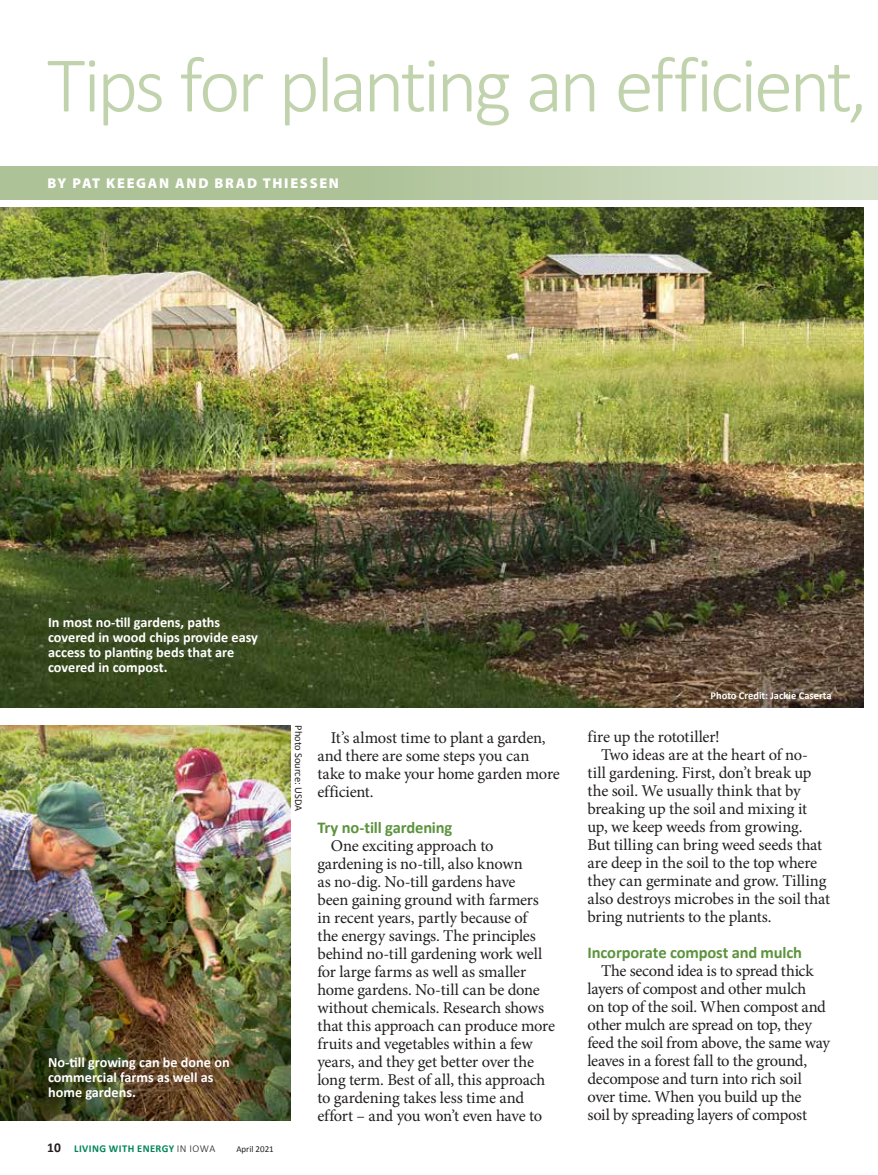
<style>
.page{position:relative;width:878px;height:1175px;background:#fff}
.page>*{position:absolute;margin:0;border:0;box-sizing:border-box;transform-origin:0 0}
.t1{font:300 79.5px "Calibri";letter-spacing:-.05em;color:#c1d3ac}
.t2{font:16.5px/18px "Minion Pro";letter-spacing:-.015em;color:#231f20}
.t3{font:700 16.5px "Calibri";letter-spacing:-.01em;color:#5c933d}
.t4{font:700 14.25px/15px "Calibri";color:#fff}
.t5{font:900 14.25px "Myriad Pro";letter-spacing:.12em;color:#fff}
.t6{font:700 10.5px "Calibri";color:#fff}
.t7{font:700 10.5px "Calibri";letter-spacing:.04em;color:#008559}
.t8{font:10.5px "Calibri";color:#231f20}
.t9{font:9px "Calibri";color:#231f20}
.s1{font-size:13.5px;color:#231f20}
.s2{font-weight:300;color:#231f20}
</style>
<div class="page">
<img style="left:0;top:725px;width:290px;height:395px">
<div style="left:0;top:167px;width:878px;height:33px;background:linear-gradient(to right,#a2ba89,#d3dec7)"></div>
<img style="left:0;top:208px;width:863px;height:500px">
<h1 class="t1" style="left:47px;top:36px;width:822px">Tips for planting an efficient,</h1>
<p class="t5" style="left:47px;top:175px;width:293px">BY PAT KEEGAN AND BRAD THIESSEN</p>
<p class="t4" style="left:48px;top:614px;width:211px">In most no-till gardens, paths covered in wood chips provide easy access to planting beds that are covered in compost.</p>
<p class="t4" style="left:48px;top:1054px;width:183px">No-till growing can be done on commercial farms as well as home gardens.</p>
<p class="t7" style="left:47px;top:1141px;width:169px"><span class="s1">10</span> LIVING WITH ENERGY <span class="s2">IN IOWA</span></p>
<p class="t9" style="left:236px;top:1142px;width:39px">April 2021</p>
<p class="t8" style="left:305px;top:725px;width:87px;rotate:90deg">Photo Source: USDA</p>
<p class="t2" style="left:317px;top:728px;width:244px;text-indent:13px">It’s almost time to plant a garden, and there are some steps you can take to make your home garden more efficient.</p>
<p class="t3" style="left:317px;top:816px;width:136px">Try no-till gardening</p>
<p class="t2" style="left:317px;top:836px;width:239px;text-indent:13px">One exciting approach to gardening is no-till, also known<br>as no-dig. No-till gardens have<br>been gaining ground with farmers in recent years, partly because of<br>the energy savings. The principles behind no-till gardening work well for large farms as well as smaller home gardens. No-till can be done without chemicals. Research shows that this approach can produce more fruits and vegetables within a few years, and they get better over the long term. Best of all, this approach to gardening takes less time and effort – and you won’t even have to</p>
<p class="t6" style="left:710px;top:689px;width:123px">Photo Credit: Jackie Caserta</p>
<p class="t2" style="left:587px;top:727px;width:133px">fire up the rototiller!</p>
<p class="t2" style="left:601px;top:745px;width:208px">Two ideas are at the heart of no-</p>
<p class="t2" style="left:587px;top:763px;width:225px">till gardening. First, don’t break up</p>
<p class="t2" style="left:587px;top:781px;width:215px">the soil. We usually think that by</p>
<p class="t2" style="left:587px;top:799px;width:221px">breaking up the soil and mixing it</p>
<p class="t2" style="left:587px;top:817px;width:216px">up, we keep weeds from growing.</p>
<p class="t2" style="left:587px;top:835px;width:236px">But tilling can bring weed seeds that</p>
<p class="t2" style="left:587px;top:853px;width:231px">are deep in the soil to the top where</p>
<p class="t2" style="left:587px;top:871px;width:240px">they can germinate and grow. Tilling</p>
<p class="t2" style="left:587px;top:889px;width:244px">also destroys microbes in the soil that</p>
<p class="t2" style="left:587px;top:907px;width:186px">bring nutrients to the plants.</p>
<p class="t3" style="left:587px;top:941px;width:216px">Incorporate compost and mulch</p>
<p class="t2" style="left:587px;top:961px;width:244px;text-indent:13px">The second idea is to spread thick layers of compost and other mulch<br>on top of the soil. When compost and other mulch are spread on top, they feed the soil from above, the same way leaves in a forest fall to the ground, decompose and turn into rich soil over time. When you build up the<br>soil by spreading layers of compost</p>
</div>
